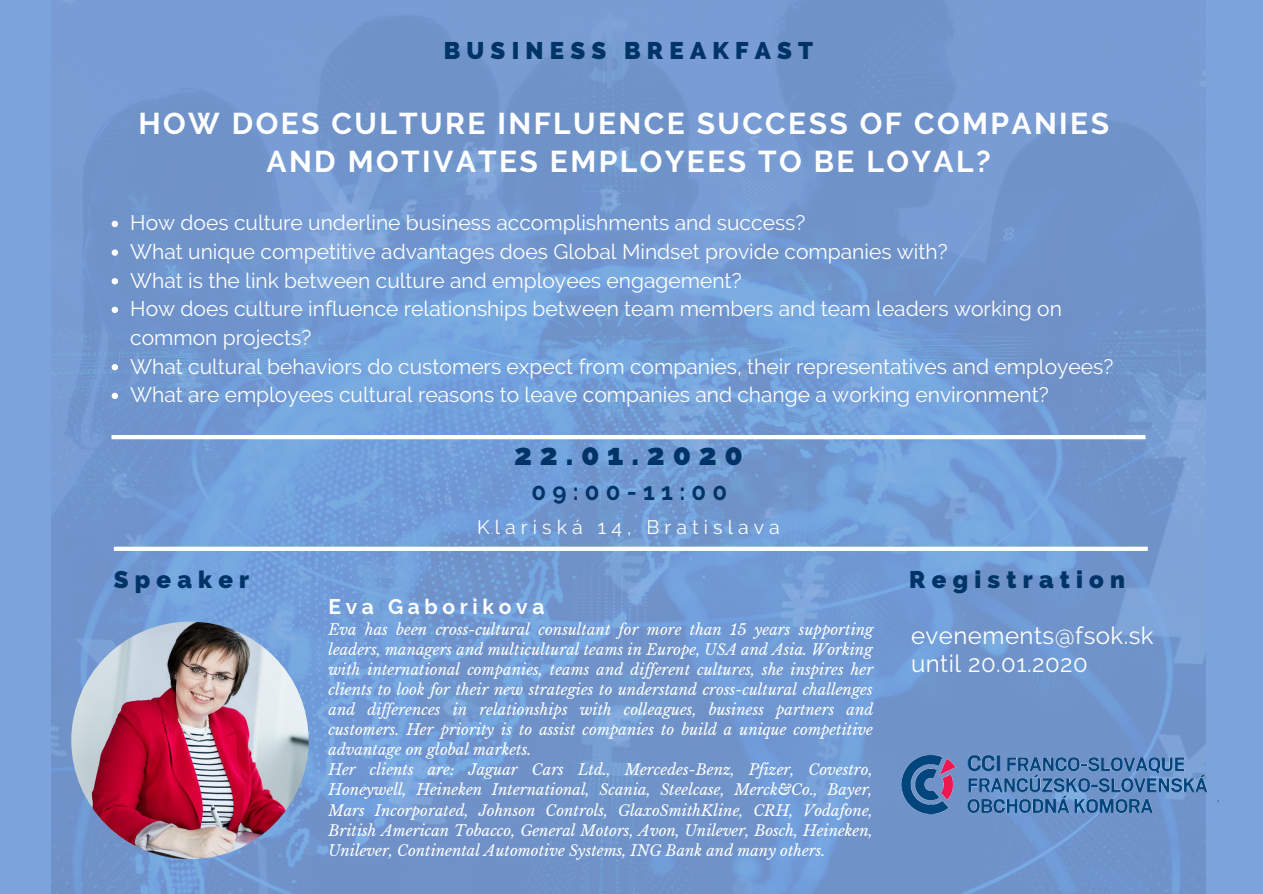
<style>
.page{position:relative;width:1263px;height:894px;background:#fff}
.page>*{position:absolute;margin:0;border:0;box-sizing:border-box;transform-origin:0 0}
.t1{font:700 30px/38px "Raleway";letter-spacing:.08em;color:#fff;text-align:center}
.t2{font:800 30px "Raleway";letter-spacing:.26em;color:#003466}
.t3{font:800 24px "Raleway";letter-spacing:.26em;color:#003466}
.t4{font:24px/28.3px "Raleway";letter-spacing:.02em;color:#fff}
.t5{font:700 24px "Raleway";letter-spacing:.26em;color:#003466}
.t6{font:21px/28.7px "Raleway";color:#fff}
.t7{font:700 21px "Raleway";letter-spacing:.22em;color:#fff}
.t8{font:19.5px "Raleway";letter-spacing:.26em;color:#fff}
.t9{font:italic 15px/20.1px "Libre Baskerville";color:#fff}
</style>
<div class="page">
<div style="left:0;top:0;width:1263px;height:893px;background:#7da3dd"></div>
<img style="left:51px;top:0;width:1154px;height:893px">
<img style="left:71px;top:621px;width:238px;height:237px;border-radius:50%">
<svg style="left:112px;top:221px;width:6px;height:6px"></svg>
<svg style="left:112px;top:249px;width:6px;height:7px"></svg>
<svg style="left:112px;top:278px;width:6px;height:6px"></svg>
<svg style="left:112px;top:306px;width:6px;height:7px"></svg>
<svg style="left:112px;top:364px;width:6px;height:6px"></svg>
<svg style="left:112px;top:392px;width:6px;height:7px"></svg>
<hr style="left:112px;top:435px;width:1033px;height:4px;background:#fff">
<img style="left:893px;top:735px;width:326px;height:93px">
<svg style="left:114px;top:546px;width:1034px;height:4px;background:#e7eef8"></svg>
<h2 class="t3" style="left:444px;top:37px;width:371px">BUSINESS BREAKFAST</h2>
<h1 class="t1" style="left:138px;top:105px;width:972px">HOW DOES CULTURE INFLUENCE SUCCESS OF COMPANIES<br>AND MOTIVATES EMPLOYEES TO BE LOYAL?</h1>
<p class="t6" style="left:130px;top:208px;width:985px">How does culture underline business accomplishments and success?<br>What unique competitive advantages does Global Mindset provide companies with?<br>What is the link between culture and employees engagement?<br>How does culture influence relationships between team members and team leaders working on common projects?<br>What cultural behaviors do customers expect from companies, their representatives and employees?<br>What are employees cultural reasons to leave companies and change a working environment?</p>
<h1 class="t2" style="left:514px;top:437px;width:230px">22.01.2020</h1>
<h2 class="t5" style="left:531px;top:477px;width:197px">09:00-11:00</h2>
<h3 class="t8" style="left:477px;top:515px;width:304px">Klariská 14, Bratislava</h3>
<h2 class="t3" style="left:114px;top:565px;width:137px">Speaker</h2>
<h2 class="t3" style="left:909px;top:565px;width:218px">Registration</h2>
<h2 class="t4" style="left:911px;top:621px;width:244px">evenements@fsok.sk until 20.01.2020</h2>
<h3 class="t7" style="left:328px;top:594px;width:217px">Eva Gaborikova</h3>
<p class="t9" style="left:328px;top:619px;width:546px">Eva has been cross-cultural consultant for more than 15 years supporting leaders, managers and multicultural teams in Europe, USA and Asia. Working with international companies, teams and dif erent cultures, she inspires her clients to look for their new strategies to understand cross-cultural challenges and dif erences in relationships with colleagues, business partners and customers. Her priority is to assist companies to build a unique competitive advantage on global markets.<br>Her clients are: Jaguar Cars Ltd., Mercedes-Benz, Pfizer, Covestro, Honeywell, Heineken International, Scania, Steelcase, Merck&amp;Co., Bayer, Mars Incorporated, Johnson Controls, GlaxoSmithKline, CRH, Vodafone, British American Tobacco, General Motors, Avon, Unilever, Bosch, Heineken, Unilever, Continental Automotive Systems, ING Bank and many others.</p>
</div>
